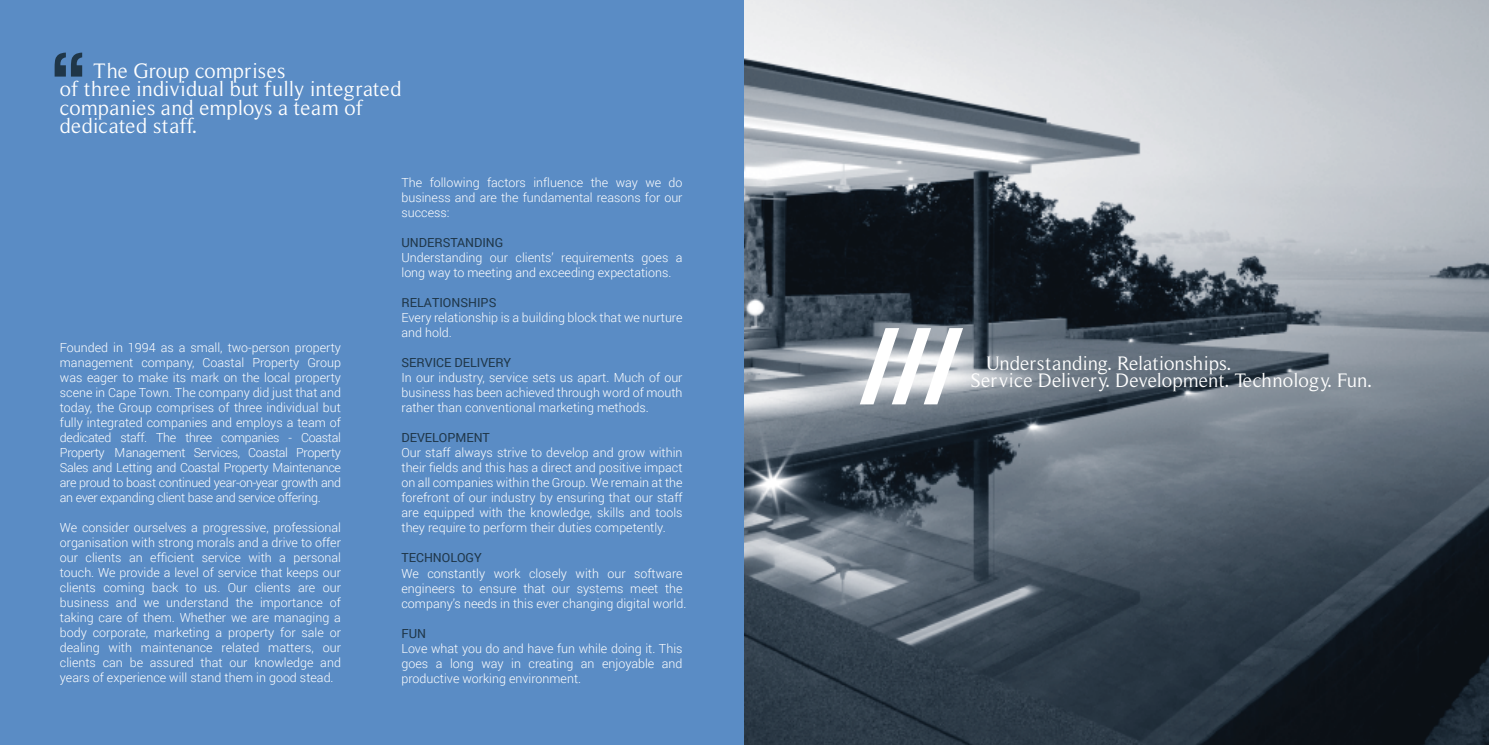
<style>
.page{position:relative;width:1489px;height:745px;background:#fff}
.page>*{position:absolute;margin:0;border:0;box-sizing:border-box;transform-origin:0 0}
.t1{font:21.38px/18.5px "Roman Serif";color:#fff}
.t2{font:19.88px/17.2px "Roman Serif";color:#fff}
.t3{font:300 12.5px/15px "Roboto";color:#fff;text-align:justify}
.t4{font:12.5px "Roboto";color:#1f3648}
</style>
<div class="page">
<div style="left:0;top:0;width:744px;height:744px;background:#5a8cc5"></div>
<svg style="left:55px;top:53px;width:27px;height:23px"></svg>
<img style="left:744px;top:0;width:744px;height:744px">
<svg style="left:859px;top:328px;width:104px;height:76px"></svg>
<h1 class="t1" style="left:60px;top:61px;width:343px;text-indent:34px">The Group comprises<br>of three individual but fully integrated companies and employs a team of dedicated staff.</h1>
<p class="t3" style="left:60px;top:339px;width:283px">Founded in 1994 as a small, two-person property management company, Coastal Property Group was eager to make its mark on the local property scene in Cape Town. The company did just that and today, the Group comprises of three individual but fully integrated companies and employs a team of dedicated staff. The three companies - Coastal Property Management Services, Coastal Property Sales and Letting and Coastal Property Maintenance are proud to boast continued year-on-year growth and an ever expanding client base and service offering.</p>
<p class="t3" style="left:60px;top:519px;width:282px">We consider ourselves a progressive, professional organisation with strong morals and a drive to offer our clients an efficient service with a personal touch. We provide a level of service that keeps our clients coming back to us. Our clients are our business and we understand the importance of taking care of them. Whether we are managing a body corporate, marketing a property for sale or dealing with maintenance related matters, our clients can be assured that our knowledge and years of experience will stand them in good stead.</p>
<p class="t3" style="left:401px;top:174px;width:282px">The following factors influence the way we do business and are the fundamental reasons for our success:</p>
<p class="t4" style="left:401px;top:234px;width:103px">UNDERSTANDING</p>
<p class="t3" style="left:401px;top:249px;width:282px">Understanding our clients’ requirements goes a long way to meeting and exceeding expectations.</p>
<p class="t4" style="left:401px;top:294px;width:96px">RELATIONSHIPS</p>
<p class="t3" style="left:401px;top:309px;width:282px">Every relationship is a building block that we nurture and hold.</p>
<p class="t4" style="left:401px;top:354px;width:111px">SERVICE DELIVERY</p>
<p class="t3" style="left:401px;top:369px;width:282px">In our industry, service sets us apart. Much of our business has been achieved through word of mouth rather than conventional marketing methods.</p>
<p class="t4" style="left:401px;top:429px;width:90px">DEVELOPMENT</p>
<p class="t3" style="left:401px;top:444px;width:282px">Our staff always strive to develop and grow within their fields and this has a direct and positive impact on all companies within the Group. We remain at the forefront of our industry by ensuring that our staff are equipped with the knowledge, skills and tools they require to perform their duties competently.</p>
<p class="t4" style="left:401px;top:549px;width:82px">TECHNOLOGY</p>
<p class="t3" style="left:401px;top:564px;width:286px;text-align:left">We constantly work closely with our software engineers to ensure that our systems meet the company’s needs in this ever changing digital world.</p>
<p class="t4" style="left:401px;top:624px;width:26px">FUN</p>
<p class="t3" style="left:401px;top:639px;width:282px">Love what you do and have fun while doing it. This goes a long way in creating an enjoyable and productive working environment.</p>
<h2 class="t2" style="left:970px;top:354px;width:403px;text-indent:16px">Understanding. Relationships.<br>Service Delivery. Development. Technology. Fun.</h2>
</div>
